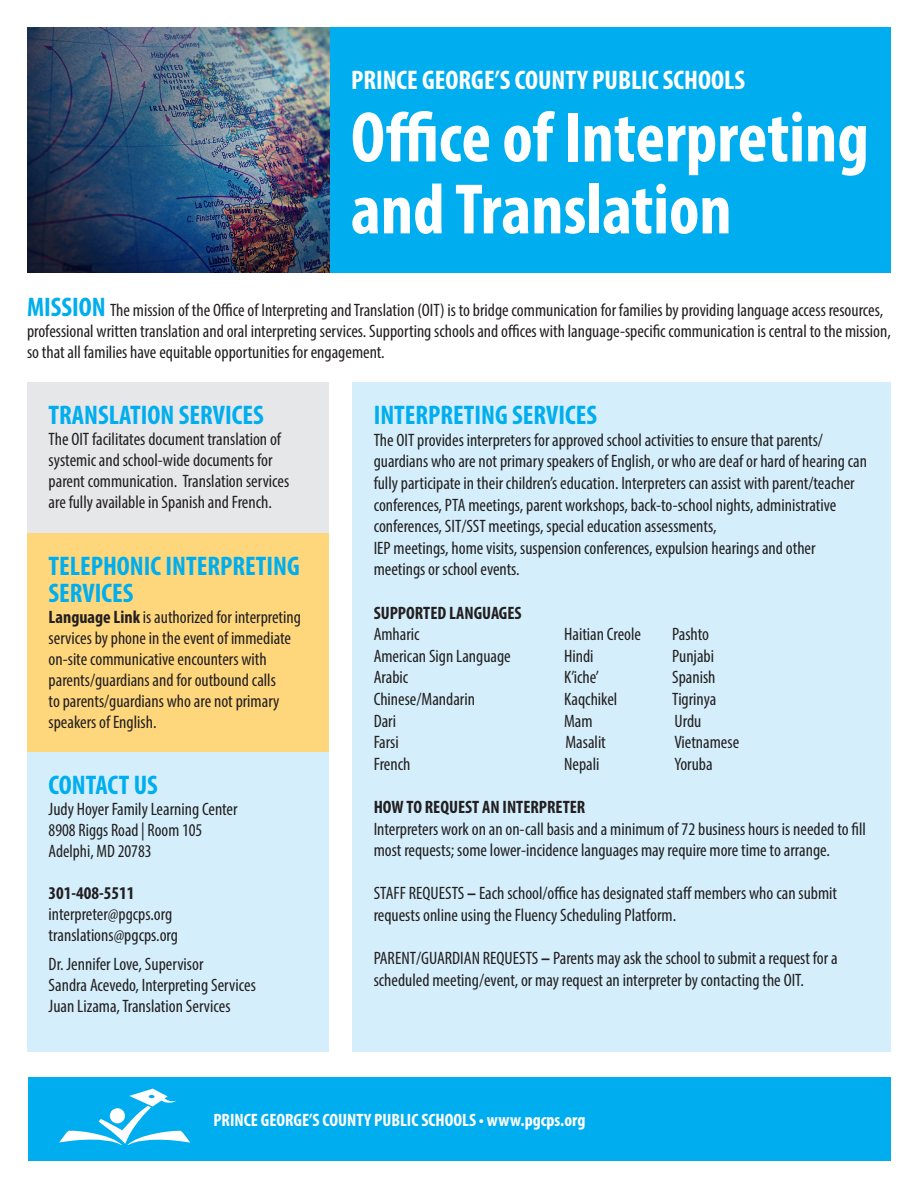
<style>
.page{position:relative;width:918px;height:1188px;background:#fff}
.page>*{position:absolute;margin:0;border:0;box-sizing:border-box;transform-origin:0 0}
.t1{font:700 condensed 72px/72px "Myriad Pro";color:#fff}
.t2{font:700 condensed 27px/27px "Myriad Pro";color:#00aeef}
.t3{font:700 condensed 27px "Myriad Pro";color:#fff}
.t4{font:condensed 18px/21px "Myriad Pro";color:#231f20}
.t5{font:700 condensed 18px "Myriad Pro";color:#fff}
.t6{font:700 condensed 18px "Myriad Pro";color:#231f20}
.s1{font-weight:700;font-size:27px;color:#00aeef}
.s2{font-weight:700}
</style>
<div class="page">
<div style="left:328px;top:27px;width:563px;height:245px;background:#00aeef"></div>
<img style="left:27px;top:27px;width:303px;height:245px">
<div style="left:27px;top:382px;width:301px;height:156px;background:#e6e7e9"></div>
<div style="left:352px;top:382px;width:539px;height:670px;background:#d4effb"></div>
<div style="left:27px;top:752px;width:301px;height:300px;background:#d4effb"></div>
<div style="left:28px;top:1078px;width:863px;height:83px;background:#00aeef"></div>
<svg style="left:59px;top:1089px;width:131px;height:56px"></svg>
<div style="left:27px;top:533px;width:301px;height:218px;background:#fed77d"></div>
<p class="t3" style="left:351px;top:64px;width:396px">PRINCE GEORGE’S COUNTY PUBLIC SCHOOLS</p>
<p class="t1" style="left:351px;top:100px;width:519px">Office of Interpreting and Translation</p>
<p class="t4" style="left:27px;top:300px;width:865px"><span class="s1">MISSION</span> The mission of the Office of Interpreting and Translation (OIT) is to bridge communication for families by providing language access resources, professional written translation and oral interpreting services. Supporting schools and offices with language-specific communication is central to the mission, so that all families have equitable opportunities for engagement.</p>
<p class="t2" style="left:49px;top:401px;width:217px">TRANSLATION SERVICES</p>
<p class="t4" style="left:49px;top:428px;width:242px">The OIT facilitates document translation of systemic and school-wide documents for parent communication. Translation services are fully available in Spanish and French.</p>
<p class="t2" style="left:49px;top:552px;width:253px">TELEPHONIC INTERPRETING<br>SERVICES</p>
<p class="t4" style="left:49px;top:606px;width:254px"><span class="s2">Language Link</span> is authorized for interpreting services by phone in the event of immediate on-site communicative encounters with parents/guardians and for outbound calls<br>to parents/guardians who are not primary speakers of English.</p>
<p class="t2" style="left:49px;top:770px;width:111px">CONTACT US</p>
<p class="t4" style="left:49px;top:798px;width:191px">Judy Hoyer Family Learning Center<br>8908 Riggs Road | Room 105<br>Adelphi, MD 20783</p>
<p class="t4" style="left:49px;top:882px;width:131px"><span class="s2">301-408-5511 </span>interpreter@pgcps.org translations@pgcps.org</p>
<p class="t4" style="left:49px;top:954px;width:209px">Dr. Jennifer Love, Supervisor<br>Sandra Acevedo, Interpreting Services<br>Juan Lizama, Translation Services</p>
<p class="t2" style="left:374px;top:401px;width:225px">INTERPRETING SERVICES</p>
<p class="t4" style="left:374px;top:429px;width:495px;line-height:21.6px">The OIT provides interpreters for approved school activities to ensure that parents/ guardians who are not primary speakers of English, or who are deaf or hard of hearing can fully participate in their children’s education. Interpreters can assist with parent/teacher conferences, PTA meetings, parent workshops, back-to-school nights, administrative conferences, SIT/SST meetings, special education assessments,<br>IEP meetings, home visits, suspension conferences, expulsion hearings and other meetings or school events.</p>
<p class="t6" style="left:374px;top:601px;width:149px">SUPPORTED LANGUAGES</p>
<p class="t4" style="left:374px;top:624px;width:47px">Amharic</p>
<p class="t4" style="left:564px;top:624px;width:79px">Haitian Creole</p>
<p class="t4" style="left:672px;top:624px;width:39px">Pashto</p>
<p class="t4" style="left:374px;top:645px;width:139px">American Sign Language</p>
<p class="t4" style="left:564px;top:645px;width:31px">Hindi</p>
<p class="t4" style="left:672px;top:645px;width:43px">Punjabi</p>
<p class="t4" style="left:374px;top:667px;width:36px">Arabic</p>
<p class="t4" style="left:564px;top:667px;width:36px">K’iche’</p>
<p class="t4" style="left:672px;top:667px;width:45px">Spanish</p>
<p class="t4" style="left:374px;top:688px;width:103px">Chinese/Mandarin</p>
<p class="t4" style="left:564px;top:688px;width:55px">Kaqchikel</p>
<p class="t4" style="left:672px;top:688px;width:46px">Tigrinya</p>
<p class="t4" style="left:374px;top:710px;width:24px">Dari</p>
<p class="t4" style="left:564px;top:710px;width:30px">Mam</p>
<p class="t4" style="left:675px;top:710px;width:28px">Urdu</p>
<p class="t4" style="left:374px;top:732px;width:27px">Farsi</p>
<p class="t4" style="left:565px;top:732px;width:42px">Masalit</p>
<p class="t4" style="left:674px;top:732px;width:66px">Vietnamese</p>
<p class="t4" style="left:374px;top:753px;width:38px">French</p>
<p class="t4" style="left:564px;top:753px;width:37px">Nepali</p>
<p class="t4" style="left:674px;top:753px;width:40px">Yoruba</p>
<p class="t6" style="left:374px;top:796px;width:213px">HOW TO REQUEST AN INTERPRETER</p>
<p class="t4" style="left:374px;top:818px;width:494px;line-height:21.6px">Interpreters work on an on-call basis and a minimum of 72 business hours is needed to fill most requests; some lower-incidence languages may require more time to arrange.</p>
<p class="t4" style="left:374px;top:882px;width:465px;line-height:21.6px">STAFF REQUESTS <span class="s2">–</span> Each school/office has designated staff members who can submit requests online using the Fluency Scheduling Platform.</p>
<p class="t4" style="left:374px;top:947px;width:465px;line-height:21.6px">PARENT/GUARDIAN REQUESTS <span class="s2">–</span> Parents may ask the school to submit a request for a scheduled meeting/event, or may request an interpreter by contacting the OIT.</p>
<p class="t5" style="left:213px;top:1109px;width:374px">PRINCE GEORGE’S COUNTY PUBLIC SCHOOLS • www.pgcps.org</p>
</div>
